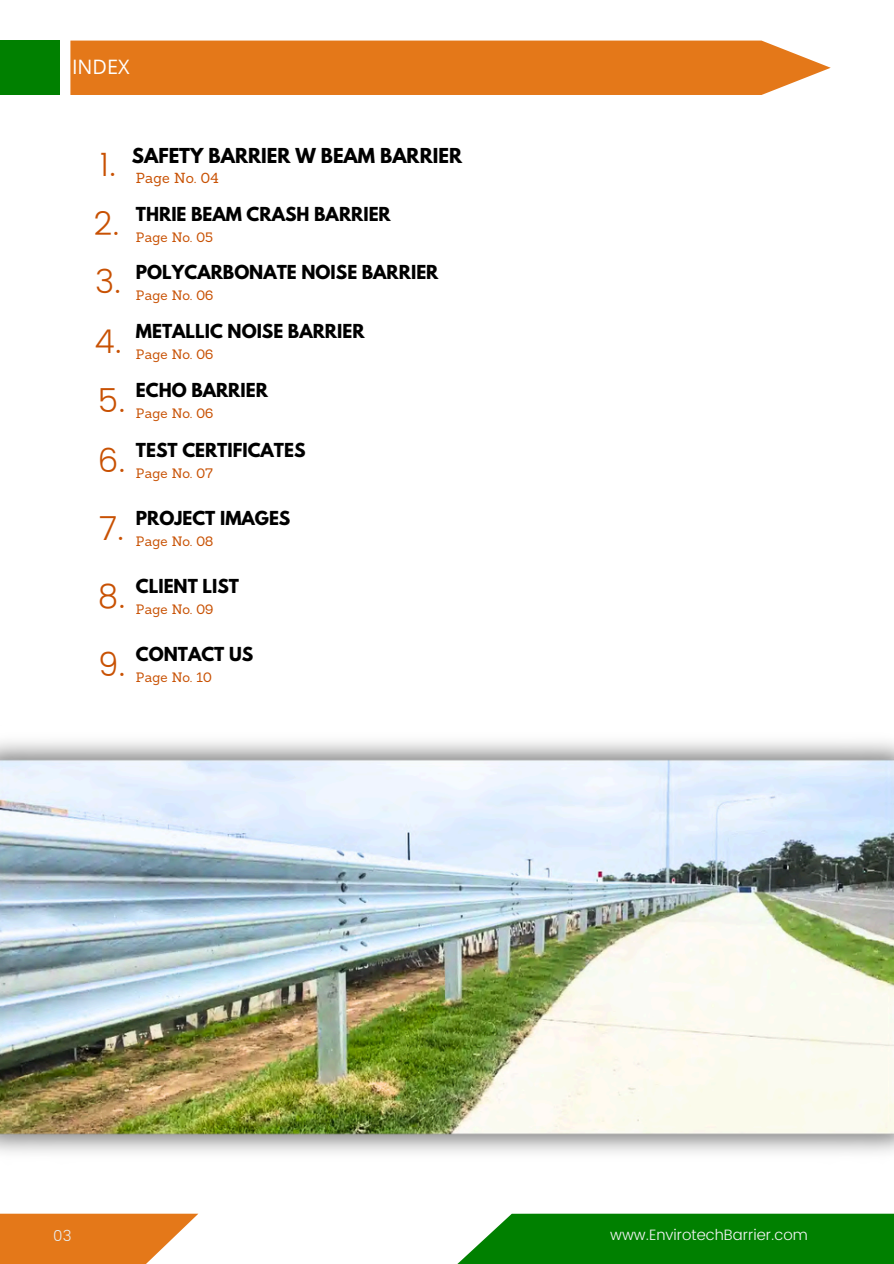
<style>
.page{position:relative;width:894px;height:1264px;background:#fff}
.page>*{position:absolute;margin:0;border:0;box-sizing:border-box;transform-origin:0 0}
.t1{font:300 32.7px "Poppins";color:#c85103}
.t2{font:19.95px "Open Sans";color:#fff}
.t3{font:700 18.3px "League Spartan";color:#000}
.t4{font:700 17.1px "League Spartan";color:#000}
.t5{font:300 15px "Poppins";color:#f4f4f6}
.t6{font:300 15px "Poppins";color:#eaf0f4}
.t7{font:14.25px "Sanchez";color:#c85103}
.t8{font:13.2px "Sanchez";color:#c85103}
</style>
<div class="page">
<div style="left:70px;top:41px;width:760px;height:54px;background:#e47819"></div>
<div style="left:0;top:41px;width:59px;height:54px;background:#008000"></div>
<svg style="left:458px;top:1213px;width:435px;height:50px;background:#148a14"></svg>
<div style="left:0;top:1213px;width:198px;height:50px;background:#e47819"></div>
<img style="left:0;top:741px;width:893px;height:412px">
<h3 class="t2" style="left:72px;top:53px;width:59px">INDEX</h3>
<h1 class="t1" style="left:99px;top:145px;width:18px">1.</h1>
<h1 class="t1" style="left:93px;top:205px;width:28px">2.</h1>
<h4 class="t1" style="left:95px;top:263px;width:28px">3.</h4>
<h4 class="t1" style="left:94px;top:323px;width:29px">4.</h4>
<h4 class="t1" style="left:98px;top:381px;width:29px">5.</h4>
<h2 class="t3" style="left:132px;top:146px;width:332px">SAFETY BARRIER W BEAM BARRIER</h2>
<p class="t7" style="left:136px;top:169px;width:84px">Page No. 04</p>
<h4 class="t4" style="left:136px;top:206px;width:256px">THRIE BEAM CRASH BARRIER</h4>
<p class="t8" style="left:136px;top:228px;width:78px">Page No. 05</p>
<h4 class="t4" style="left:136px;top:264px;width:304px">POLYCARBONATE NOISE BARRIER</h4>
<p class="t8" style="left:136px;top:286px;width:79px">Page No. 06</p>
<h1 class="t4" style="left:136px;top:323px;width:230px">METALLIC NOISE BARRIER</h1>
<p class="t8" style="left:136px;top:346px;width:79px">Page No. 06</p>
<h1 class="t4" style="left:136px;top:381px;width:133px">ECHO BARRIER</h1>
<p class="t8" style="left:136px;top:404px;width:79px">Page No. 06</p>
<h1 class="t1" style="left:97px;top:442px;width:30px">6.</h1>
<h1 class="t1" style="left:99px;top:509px;width:27px">7.</h1>
<h1 class="t1" style="left:98px;top:577px;width:29px">8.</h1>
<p class="t1" style="left:98px;top:645px;width:29px">9.</p>
<p class="t4" style="left:136px;top:442px;width:171px">TEST CERTIFICATES</p>
<h4 class="t8" style="left:136px;top:464px;width:79px">Page No. 07</h4>
<p class="t4" style="left:136px;top:509px;width:156px">PROJECT IMAGES</p>
<h4 class="t8" style="left:136px;top:532px;width:79px">Page No. 08</h4>
<p class="t4" style="left:136px;top:577px;width:105px">CLIENT LIST</p>
<h4 class="t8" style="left:136px;top:600px;width:79px">Page No. 09</h4>
<p class="t4" style="left:136px;top:646px;width:119px">CONTACT US</p>
<p class="t8" style="left:136px;top:668px;width:77px">Page No. 10</p>
<h1 class="t6" style="left:53px;top:1227px;width:20px">03</h1>
<p class="t5" style="left:610px;top:1225px;width:199px">www.EnvirotechBarrier.com</p>
</div>
